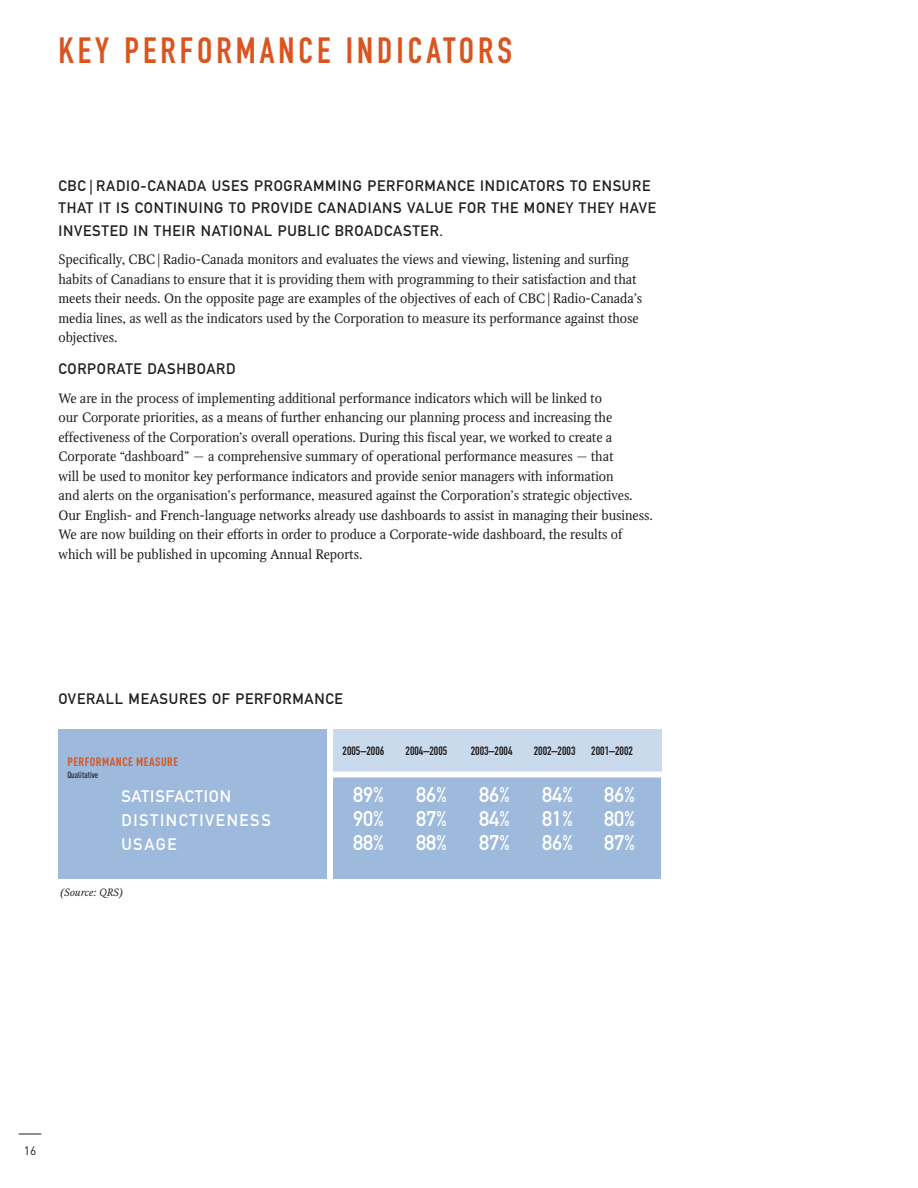
<style>
.page{position:relative;width:918px;height:1188px;background:#fff}
.page>*{position:absolute;margin:0;border:0;box-sizing:border-box;transform-origin:0 0}
.t1{font:36px "DIN Engschrift";letter-spacing:.11em;color:#d9541e}
.t2{font:21px "DIN Mittelschrift";color:#fff}
.t3{font:16.5px/24px "DIN Mittelschrift";letter-spacing:.095em;color:#fff}
.t4{font:15px/22.5px "DIN Mittelschrift";letter-spacing:.05em;color:#231f20}
.t5{font:13.5px/19.5px "Octava A";letter-spacing:-.005em;color:#231f20}
.t6{font:12px "DIN Engschrift";color:#231f20}
.t7{font:700 12px "DIN Cond";letter-spacing:.04em;color:#d9541e}
.t8{font:12px "DIN";color:#231f20}
.t9{font:italic 10.5px "Octava A";letter-spacing:.015em;color:#231f20}
.t10{font:500 9px "DIN Cond";color:#231f20}
</style>
<div class="page">
<svg style="left:19px;top:1134px;width:22px;height:1px"></svg>
<div style="left:58px;top:729px;width:604px;height:150px;background:#9db9db"></div>
<div style="left:330px;top:729px;width:332px;height:44px;background:#c9daec"></div>
<div style="left:327px;top:726px;width:6px;height:156px;background:#fff"></div>
<div style="left:328px;top:771px;width:334px;height:6px;background:#fff"></div>
<h1 class="t1" style="left:58px;top:37px;width:455px">KEY PERFORMANCE INDICATORS</h1>
<p class="t4" style="left:58px;top:176px;width:599px">CBC | RADIO-CANADA USES PROGRAMMING PERFORMANCE INDICATORS TO ENSURE<br>THAT IT IS CONTINUING TO PROVIDE CANADIANS VALUE FOR THE MONEY THEY HAVE<br>INVESTED IN THEIR NATIONAL PUBLIC BROADCASTER.</p>
<p class="t5" style="left:58px;top:251px;width:585px">Specifically, CBC | Radio-Canada monitors and evaluates the views and viewing, listening and surfing habits of Canadians to ensure that it is providing them with programming to their satisfaction and that meets their needs. On the opposite page are examples of the objectives of each of CBC | Radio-Canada’s media lines, as well as the indicators used by the Corporation to measure its performance against those objectives.</p>
<p class="t4" style="left:58px;top:359px;width:179px">CORPORATE DASHBOARD</p>
<p class="t5" style="left:58px;top:390px;width:596px">We are in the process of implementing additional performance indicators which will be linked to<br>our Corporate priorities, as a means of further enhancing our planning process and increasing the effectiveness of the Corporation’s overall operations. During this fiscal year, we worked to create a Corporate “dashboard” — a comprehensive summary of operational performance measures — that<br>will be used to monitor key performance indicators and provide senior managers with information<br>and alerts on the organisation’s performance, measured against the Corporation’s strategic objectives.<br>Our English- and French-language networks already use dashboards to assist in managing their business.<br>We are now building on their efforts in order to produce a Corporate-wide dashboard, the results of which will be published in upcoming Annual Reports.</p>
<p class="t4" style="left:58px;top:689px;width:286px">OVERALL MEASURES OF PERFORMANCE</p>
<p class="t6" style="left:343px;top:747px;width:43px">2005–2006</p>
<p class="t6" style="left:406px;top:747px;width:43px">2004–2005</p>
<p class="t6" style="left:471px;top:747px;width:43px">2003–2004</p>
<p class="t6" style="left:534px;top:747px;width:43px">2002–2003</p>
<p class="t6" style="left:591px;top:747px;width:43px">2001–2002</p>
<p class="t7" style="left:67px;top:757px;width:112px">PERFORMANCE MEASURE</p>
<p class="t10" style="left:67px;top:772px;width:32px">Qualitative</p>
<p class="t3" style="left:121px;top:786px;width:151px">SATISFACTION<br>DISTINCTIVENESS<br>USAGE</p>
<h2 class="t2" style="left:353px;top:787px;width:33px">89%</h2>
<h2 class="t2" style="left:416px;top:787px;width:33px">86%</h2>
<h2 class="t2" style="left:479px;top:787px;width:33px">86%</h2>
<h2 class="t2" style="left:542px;top:787px;width:33px">84%</h2>
<h2 class="t2" style="left:604px;top:787px;width:33px">86%</h2>
<h2 class="t2" style="left:353px;top:811px;width:33px">90%</h2>
<h2 class="t2" style="left:416px;top:811px;width:33px">87%</h2>
<h2 class="t2" style="left:479px;top:811px;width:33px">84%</h2>
<h2 class="t2" style="left:542px;top:811px;width:33px">81%</h2>
<h2 class="t2" style="left:604px;top:811px;width:33px">80%</h2>
<h2 class="t2" style="left:353px;top:835px;width:33px">88%</h2>
<h2 class="t2" style="left:416px;top:835px;width:33px">88%</h2>
<h2 class="t2" style="left:479px;top:835px;width:33px">87%</h2>
<h2 class="t2" style="left:542px;top:835px;width:33px">86%</h2>
<h2 class="t2" style="left:604px;top:835px;width:33px">87%</h2>
<p class="t9" style="left:59px;top:888px;width:65px">(Source: QRS)</p>
<p class="t8" style="left:24px;top:1146px;width:14px">16</p>
</div>
